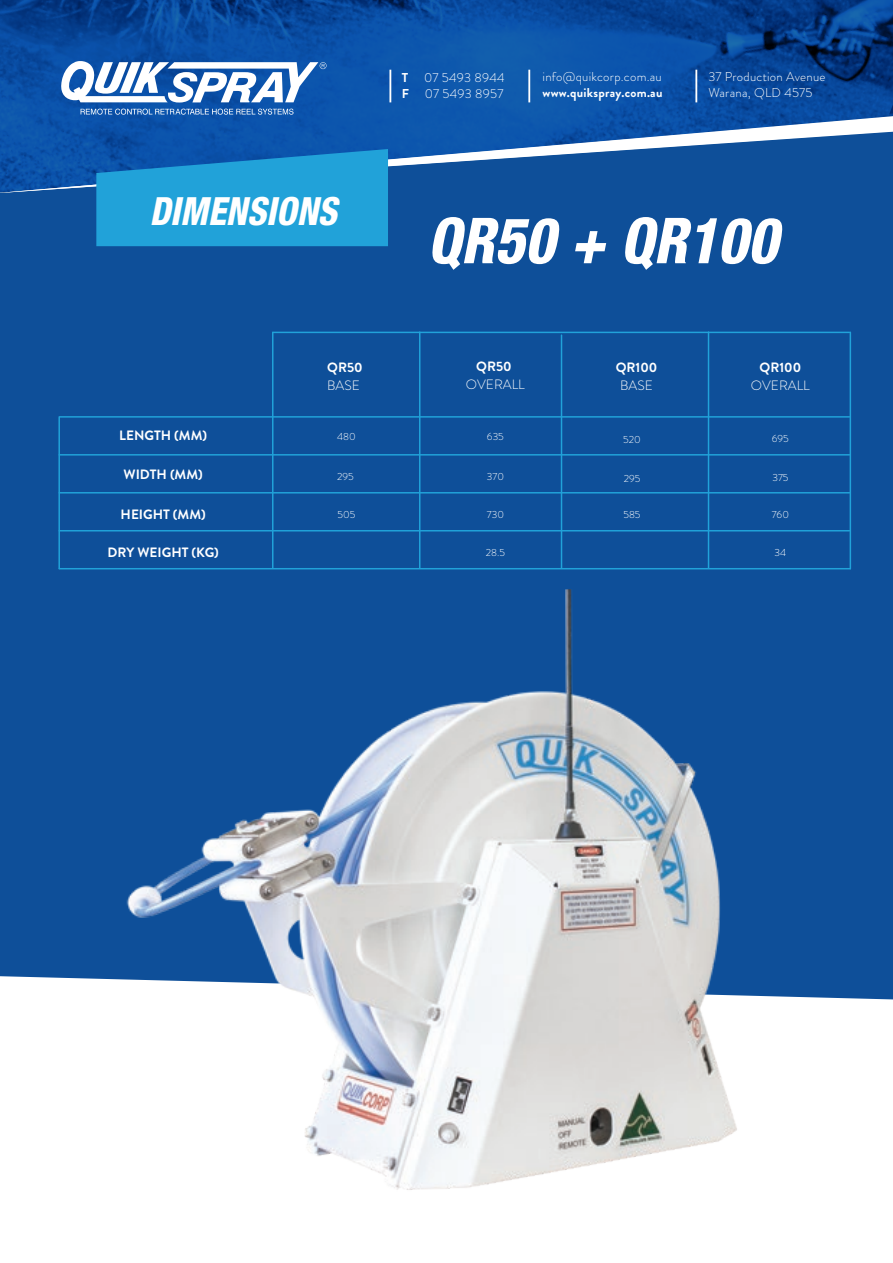
<style>
.page{position:relative;width:893px;height:1263px;background:#fff}
.page>*{position:absolute;margin:0;border:0;box-sizing:border-box;transform-origin:0 0}
.t1{font:italic 800 condensed 63.45px "Helvetica Neue LT Std";color:#fff;scale:.92 1}
.t2{font:italic 800 condensed 39px "Helvetica Neue LT Std";color:#fff;scale:.92 1}
.t3{font:700 13.5px "Brandon Grotesque";color:#fff}
.t4{font:300 13.5px "Brandon Grotesque";color:#fff}
.t5{font:300 12.9px/15.5px "Brandon Grotesque";letter-spacing:.02em;color:#fff}
.t6{font:700 12.9px "Brandon Grotesque";letter-spacing:.02em;color:#fff}
.t7{font:300 10.35px "Brandon Grotesque";color:#fff}
.s1{font-weight:700}
</style>
<div class="page">
<div style="left:0;top:194px;width:893px;height:805px;background:#0e4f99"></div>
<hr style="left:273px;top:332px;width:576px;height:1px;background:#21a2d9">
<div style="left:58px;top:415px;width:793px;height:155px;background:#0e4f99"></div>
<hr style="left:850px;top:332px;width:1px;height:237px;background:#21a2d9">
<hr style="left:59px;top:454px;width:790px;height:2px;background:#21a2d9">
<hr style="left:59px;top:492px;width:790px;height:1px;background:#21a2d9">
<hr style="left:59px;top:530px;width:790px;height:1px;background:#21a2d9">
<hr style="left:59px;top:568px;width:791px;height:1px;background:#21a2d9">
<hr style="left:272px;top:332px;width:1px;height:236px;background:#21a2d9">
<hr style="left:419px;top:332px;width:1px;height:236px;background:#21a2d9">
<hr style="left:561px;top:335px;width:1px;height:233px;background:#21a2d9">
<hr style="left:708px;top:332px;width:1px;height:236px;background:#21a2d9">
<img style="left:89px;top:584px;width:680px;height:606px">
<svg style="left:0;top:0;width:893px;height:116px;background:#094b9d"></svg>
<svg style="left:61px;top:61px;width:265px;height:42px"></svg>
<svg style="left:81px;top:109px;width:213px;height:6px"></svg>
<hr style="left:389px;top:70px;width:2px;height:32px;background:#fff">
<hr style="left:528px;top:70px;width:2px;height:32px;background:#fff">
<hr style="left:695px;top:70px;width:2px;height:32px;background:#fff">
<svg style="left:0;top:116px;width:893px;height:78px;background:#2562ab"></svg>
<svg style="left:96px;top:149px;width:292px;height:97px;background:#1e97d3"></svg>
<h2 class="t2" style="left:150px;top:187px;width:205px">DIMENSIONS</h2>
<p class="t3" style="left:119px;top:426px;width:89px">LENGTH (MM)</p>
<p class="t3" style="left:124px;top:465px;width:81px">WIDTH (MM)</p>
<p class="t3" style="left:121px;top:505px;width:87px">HEIGHT (MM)</p>
<p class="t3" style="left:108px;top:543px;width:113px">DRY WEIGHT (KG)</p>
<p class="t3" style="left:327px;top:358px;width:37px">QR50</p>
<p class="t4" style="left:327px;top:376px;width:34px">BASE</p>
<p class="t7" style="left:337px;top:429px;width:20px">480</p>
<p class="t7" style="left:337px;top:469px;width:18px">295</p>
<p class="t7" style="left:338px;top:508px;width:19px">505</p>
<p class="t5" style="left:402px;top:70px;width:104px"><span class="s1">T</span> 07 5493 8944<br><span class="s1">F</span> 07 5493 8957</p>
<p class="t5" style="left:543px;top:69px;width:121px">info@quikcorp.com.au</p>
<p class="t6" style="left:543px;top:83px;width:121px">www.quikspray.com.au</p>
<p class="t5" style="left:708px;top:69px;width:119px">37 Production Avenue<br>Warana, QLD 4575</p>
<h1 class="t1" style="left:427px;top:201px;width:382px">QR50 + QR100</h1>
<p class="t3" style="left:476px;top:357px;width:37px">QR50</p>
<p class="t4" style="left:466px;top:375px;width:60px">OVERALL</p>
<p class="t7" style="left:487px;top:429px;width:18px">635</p>
<p class="t7" style="left:487px;top:469px;width:19px">370</p>
<p class="t7" style="left:487px;top:508px;width:19px">730</p>
<p class="t7" style="left:486px;top:545px;width:21px">28.5</p>
<p class="t3" style="left:616px;top:358px;width:43px">QR100</p>
<p class="t4" style="left:620px;top:376px;width:34px">BASE</p>
<p class="t7" style="left:623px;top:432px;width:19px">520</p>
<p class="t7" style="left:624px;top:472px;width:18px">295</p>
<p class="t7" style="left:623px;top:508px;width:19px">585</p>
<p class="t3" style="left:760px;top:358px;width:43px">QR100</p>
<p class="t4" style="left:751px;top:376px;width:60px">OVERALL</p>
<p class="t7" style="left:772px;top:431px;width:18px">695</p>
<p class="t7" style="left:772px;top:471px;width:18px">375</p>
<p class="t7" style="left:772px;top:508px;width:19px">760</p>
<p class="t7" style="left:775px;top:545px;width:13px">34</p>
</div>
